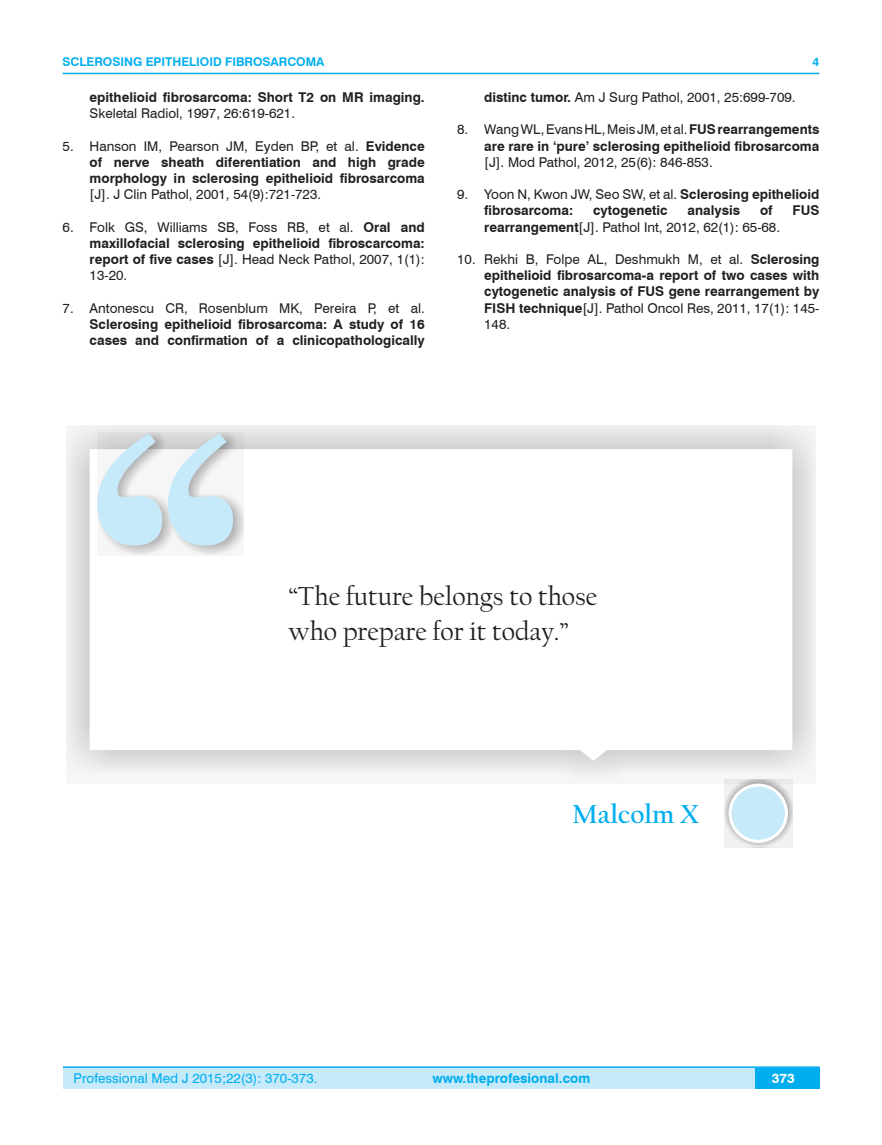
<style>
.page{position:relative;width:882px;height:1145px;background:#fff}
.page>*{position:absolute;margin:0;border:0;box-sizing:border-box;transform-origin:0 0}
.t1{font:27px/35px "Californian FB";color:#231f20}
.t2{font:700 27px "Californian FB";color:#00aeef}
.t3{font:700 13.5px/16.2px "Swiss 721 BT";color:#231f20;text-align:justify}
.t4{font:13.5px "Swiss 721 BT";color:#231f20}
.t5{font:13.5px "Swiss 721 BT";color:#00aeef}
.t6{font:700 13.5px "Swiss 721 BT";color:#00aeef}
.t7{font:700 13.5px "Swiss 721 BT";color:#fff}
.t8{font:700 12px "Swiss 721 BT";color:#00aeef}
.s1{font-weight:400}
.s2{font-weight:700}
</style>
<div class="page">
<div style="left:63px;top:1067px;width:756px;height:21px;background:#c6eafa"></div>
<hr style="left:63px;top:1066px;width:756px;height:2px;background:#00aeef">
<div style="left:754px;top:1068px;width:65px;height:20px;background:#00aeef"></div>
<hr style="left:63px;top:73px;width:756px;height:1px;background:#00aeef">
<div style="left:66px;top:426px;width:749px;height:358px;background:#231f20;opacity:.35"></div>
<svg style="left:90px;top:449px;width:702px;height:312px"></svg>
<div style="left:97px;top:432px;width:147px;height:123px;background:#231f20;opacity:.35"></div>
<svg style="left:97px;top:433px;width:136px;height:112px"></svg>
<div style="left:723px;top:779px;width:69px;height:68px;background:#231f20;opacity:.49"></div>
<div style="left:729px;top:785px;width:57px;height:56px;background:#c6eafa;border-radius:50%"></div>
<div style="left:728px;top:783px;width:59px;height:60px;border:3px solid #fff;border-radius:50%"></div>
<p class="t8" style="left:63px;top:53px;width:263px">SCLEROSING EPITHELIOID FIBROSARCOMA</p>
<p class="t3" style="left:90px;top:89px;width:336px">epithelioid fibrosarcoma: Short T2 on MR imaging.<br><span class="s1">Skeletal Radiol, 1997, 26:619-621.</span></p>
<p class="t3" style="left:90px;top:137px;width:336px;text-indent:-27px"><span class="s1">5. Hanson IM, Pearson JM, Eyden BP, et al.</span> Evidence of nerve sheath diferentiation and high grade morphology in sclerosing epithelioid fibrosarcoma <span class="s1">[J]. J Clin Pathol, 2001, 54(9):721-723.</span></p>
<p class="t3" style="left:90px;top:218px;width:336px;text-indent:-27px"><span class="s1">6. Folk GS, Williams SB, Foss RB, et al.</span> Oral and maxillofacial sclerosing epithelioid fibroscarcoma: report of five cases <span class="s1">[J]. Head Neck Pathol, 2007, 1(1):<br>13-20.</span></p>
<p class="t3" style="left:90px;top:299px;width:336px;text-indent:-27px"><span class="s1">7. Antonescu CR, Rosenblum MK, Pereira P, et al.<br></span>Sclerosing epithelioid fibrosarcoma: A study of 16 cases and confirmation of a clinicopathologically</p>
<p class="t8" style="left:812px;top:53px;width:8px">4</p>
<p class="t4" style="left:484px;top:88px;width:313px"><span class="s2">distinc tumor.</span> Am J Surg Pathol, 2001, 25:699-709.</p>
<p class="t3" style="left:484px;top:121px;width:336px;text-indent:-27px"><span class="s1">8. Wang WL, Evans HL, Meis JM, et al.</span> FUS rearrangements are rare in ‘pure’ sclerosing epithelioid fibrosarcoma <span class="s1">[J]. Mod Pathol, 2012, 25(6): 846-853.</span></p>
<p class="t3" style="left:484px;top:186px;width:336px;text-indent:-27px"><span class="s1">9. Yoon N, Kwon JW, Seo SW, et al.</span> Sclerosing epithelioid fibrosarcoma:</p>
<p class="t3" style="left:593px;top:202px;width:76px">cytogenetic</p>
<p class="t3" style="left:687px;top:202px;width:54px">analysis</p>
<p class="t3" style="left:759px;top:202px;width:14px">of</p>
<p class="t3" style="left:792px;top:202px;width:28px">FUS</p>
<p class="t4" style="left:484px;top:217px;width:297px"><span class="s2">rearrangement</span>[J]. Pathol Int, 2012, 62(1): 65-68.</p>
<p class="t3" style="left:484px;top:251px;width:336px;text-indent:-27px"><span class="s1">10. Rekhi B, Folpe AL, Deshmukh M, et al.</span> Sclerosing epithelioid fibrosarcoma-a report of two cases with cytogenetic analysis of FUS gene rearrangement by FISH technique<span class="s1">[J]. Pathol Oncol Res, 2011, 17(1): 145- 148.</span></p>
<p class="t1" style="left:288px;top:579px;width:310px">“The future belongs to those who prepare for it today.”</p>
<p class="t2" style="left:572px;top:799px;width:128px">Malcolm X</p>
<p class="t5" style="left:74px;top:1069px;width:245px">Professional Med J 2015;22(3): 370-373.</p>
<p class="t6" style="left:432px;top:1069px;width:159px">www.theprofesional.com</p>
<p class="t7" style="left:771px;top:1068px;width:24px">373</p>
</div>
